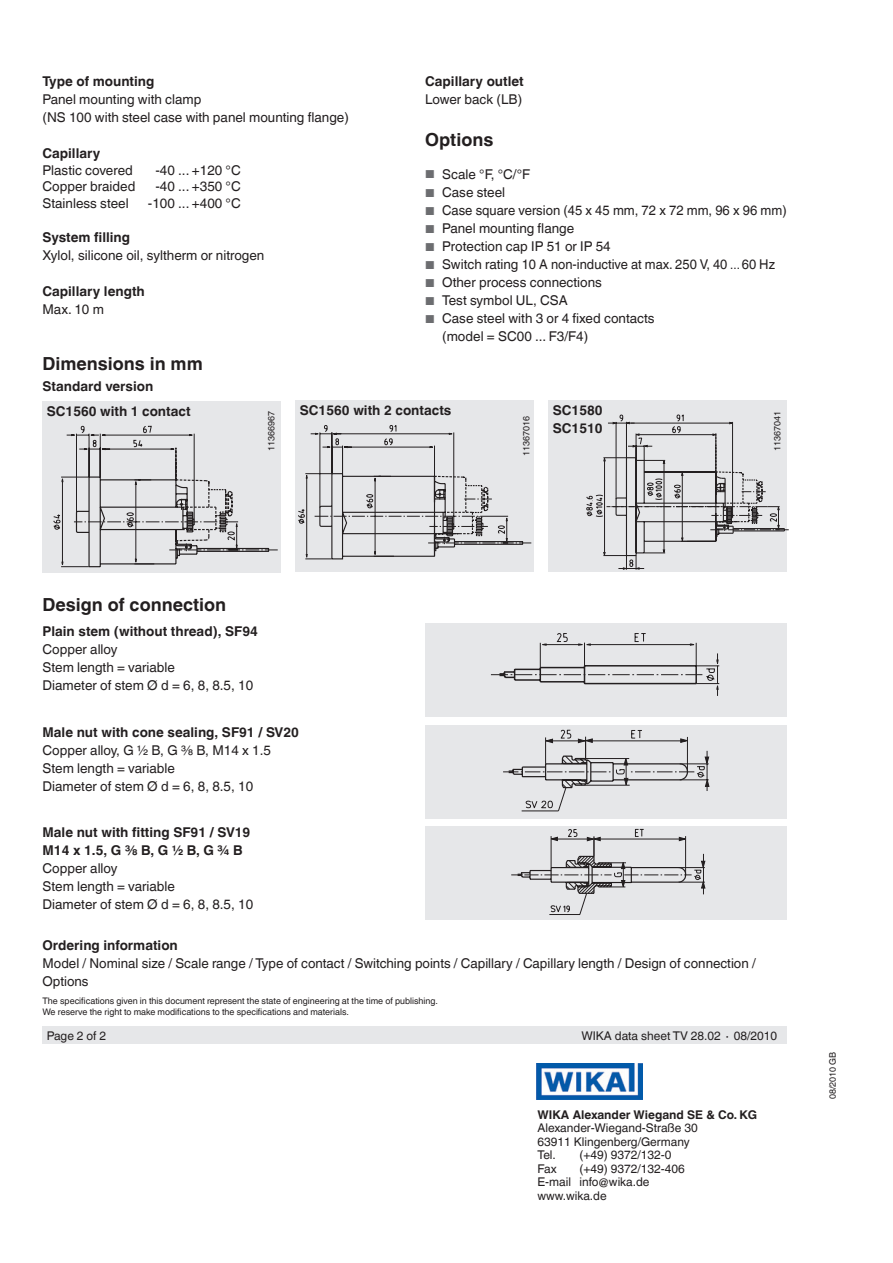
<style>
.page{position:relative;width:893px;height:1263px;background:#fff}
.page>*{position:absolute;margin:0;border:0;box-sizing:border-box;transform-origin:0 0}
.t1{font:700 18px "Helvetica World";color:#231f20}
.t2{font:13.5px/18px "Helvetica World";color:#231f20}
.t3{font:700 13.5px/18px "Helvetica World";color:#231f20}
.t4{font:12px/13.5px "Helvetica World";color:#231f20}
.t5{font:700 12px "Helvetica World";color:#231f20}
.t6{font:9px/10.5px "Helvetica World";color:#231f20}
.s1{font-size:11.55px;color:#6c6d70}
.s2{font-size:12px}
</style>
<div class="page">
<img style="left:537px;top:1063px;width:106px;height:36px">
<div style="left:43px;top:1027px;width:744px;height:17px;background:#e6e7e9"></div>
<div style="left:43px;top:401px;width:238px;height:172px;background:#e6e7e9"></div>
<div style="left:296px;top:401px;width:238px;height:171px;background:#e6e7e9"></div>
<div style="left:549px;top:401px;width:238px;height:171px;background:#e6e7e9"></div>
<div style="left:425px;top:623px;width:362px;height:94px;background:#e6e7e9"></div>
<div style="left:425px;top:826px;width:362px;height:94px;background:#e6e7e9"></div>
<div style="left:425px;top:725px;width:362px;height:94px;background:#e6e7e9"></div>
<svg style="left:490px;top:633px;width:230px;height:63px"></svg>
<svg style="left:503px;top:729px;width:207px;height:83px"></svg>
<svg style="left:511px;top:829px;width:195px;height:86px"></svg>
<svg style="left:53px;top:425px;width:225px;height:143px"></svg>
<svg style="left:298px;top:425px;width:234px;height:135px"></svg>
<svg style="left:586px;top:414px;width:203px;height:156px"></svg>
<p class="t3" style="left:43px;top:73px;width:113px">Type of mounting</p>
<p class="t2" style="left:43px;top:91px;width:308px">Panel mounting with clamp<br>(NS 100 with steel case with panel mounting flange)</p>
<p class="t3" style="left:43px;top:145px;width:59px">Capillary</p>
<p class="t2" style="left:43px;top:161px;width:92px">Plastic covered</p>
<p class="t2" style="left:155px;top:161px;width:87px">-40 ... +120 °C</p>
<p class="t2" style="left:43px;top:178px;width:94px">Copper braided</p>
<p class="t2" style="left:155px;top:178px;width:87px">-40 ... +350 °C</p>
<p class="t2" style="left:43px;top:194px;width:88px">Stainless steel</p>
<p class="t2" style="left:148px;top:194px;width:94px">-100 ... +400 °C</p>
<p class="t3" style="left:43px;top:228px;width:89px">System filling</p>
<p class="t2" style="left:43px;top:246px;width:223px">Xylol, silicone oil, syltherm or nitrogen</p>
<p class="t3" style="left:43px;top:282px;width:104px">Capillary length</p>
<p class="t2" style="left:43px;top:300px;width:63px">Max. 10 m</p>
<p class="t3" style="left:425px;top:73px;width:100px">Capillary outlet</p>
<p class="t2" style="left:425px;top:91px;width:98px">Lower back (LB)</p>
<h1 class="t1" style="left:425px;top:129px;width:70px">Options</h1>
<p class="t2" style="left:425px;top:166px;width:106px"><span class="s1">■</span> Scale °F, °C/°F</p>
<p class="t2" style="left:425px;top:184px;width:81px"><span class="s1">■</span> Case steel</p>
<p class="t2" style="left:425px;top:202px;width:363px"><span class="s1">■</span> Case square version (45 x 45 mm, 72 x 72 mm, 96 x 96 mm)</p>
<p class="t2" style="left:425px;top:220px;width:151px"><span class="s1">■</span> Panel mounting flange</p>
<p class="t2" style="left:425px;top:238px;width:187px"><span class="s1">■</span> Protection cap IP 51 or IP 54</p>
<p class="t2" style="left:425px;top:256px;width:351px"><span class="s1">■</span> Switch rating 10 A non-inductive at max. 250 V, 40 <span class="s2">...</span> 60 Hz</p>
<p class="t2" style="left:425px;top:274px;width:178px"><span class="s1">■</span> Other process connections</p>
<p class="t2" style="left:425px;top:292px;width:144px"><span class="s1">■</span> Test symbol UL, CSA</p>
<p class="t2" style="left:442px;top:310px;width:214px;text-indent:-17px"><span class="s1">■</span> Case steel with 3 or 4 fixed contacts (model = SC00 ... F3/F4)</p>
<h1 class="t1" style="left:43px;top:353px;width:162px">Dimensions in mm</h1>
<p class="t3" style="left:47px;top:374px;width:145px;line-height:24.8px;text-indent:-4px">Standard version<br>SC1560 with 1 contact</p>
<p class="t3" style="left:300px;top:401px;width:153px">SC1560 with 2 contacts</p>
<p class="t3" style="left:553px;top:401px;width:51px">SC1580<br>SC1510</p>
<p class="t6" style="left:266px;top:451px;width:42px;rotate:-90deg">11366967</p>
<p class="t6" style="left:772px;top:451px;width:42px;rotate:-90deg">11367041</p>
<p class="t6" style="left:521px;top:456px;width:42px;rotate:-90deg">11367016</p>
<h1 class="t1" style="left:43px;top:594px;width:185px">Design of connection</h1>
<p class="t3" style="left:43px;top:622px;width:217px">Plain stem (without thread), SF94</p>
<p class="t2" style="left:43px;top:640px;width:212px">Copper alloy<br>Stem length = variable<br>Diameter of stem Ø d = 6, 8, 8.5, 10</p>
<p class="t3" style="left:43px;top:723px;width:258px">Male nut with cone sealing, SF91 / SV20</p>
<p class="t2" style="left:43px;top:741px;width:230px">Copper alloy, G ½ B, G ⅜ B, M14 x 1.5<br>Stem length = variable<br>Diameter of stem Ø d = 6, 8, 8.5, 10</p>
<p class="t3" style="left:43px;top:823px;width:209px">Male nut with fitting SF91 / SV19<br>M14 x 1.5, G ⅜ B, G ½ B, G ¾ B</p>
<p class="t2" style="left:43px;top:859px;width:212px">Copper alloy<br>Stem length = variable<br>Diameter of stem Ø d = 6, 8, 8.5, 10</p>
<p class="t3" style="left:43px;top:936px;width:137px">Ordering information</p>
<p class="t2" style="left:43px;top:954px;width:715px">Model / Nominal size / Scale range / Type of contact / Switching points / Capillary / Capillary length / Design of connection /<br>Options</p>
<p class="t6" style="left:43px;top:996px;width:397px">The specifications given in this document represent the state of engineering at the time of publishing.<br>We reserve the right to make modifications to the specifications and materials.</p>
<p class="t4" style="left:47px;top:1029px;width:61px">Page 2 of 2</p>
<p class="t4" style="left:581px;top:1029px;width:197px">WIKA data sheet TV 28.02 ∙ 08/2010</p>
<p class="t5" style="left:537px;top:1107px;width:221px">WIKA Alexander Wiegand SE &amp; Co. KG</p>
<p class="t4" style="left:537px;top:1121px;width:162px">Alexander-Wiegand-Straße 30<br>63911 Klingenberg/Germany<br>Tel.</p>
<p class="t4" style="left:579px;top:1148px;width:94px">(+49) 9372/132-0</p>
<p class="t4" style="left:537px;top:1161px;width:149px;text-indent:42px">(+49) 9372/132-406<br>E-mail info@wika.de www.wika.de</p>
<p class="t4" style="left:537px;top:1161px;width:21px">Fax</p>
<p class="t6" style="left:827px;top:1099px;width:49px;rotate:-90deg">08/2010 GB</p>
</div>
